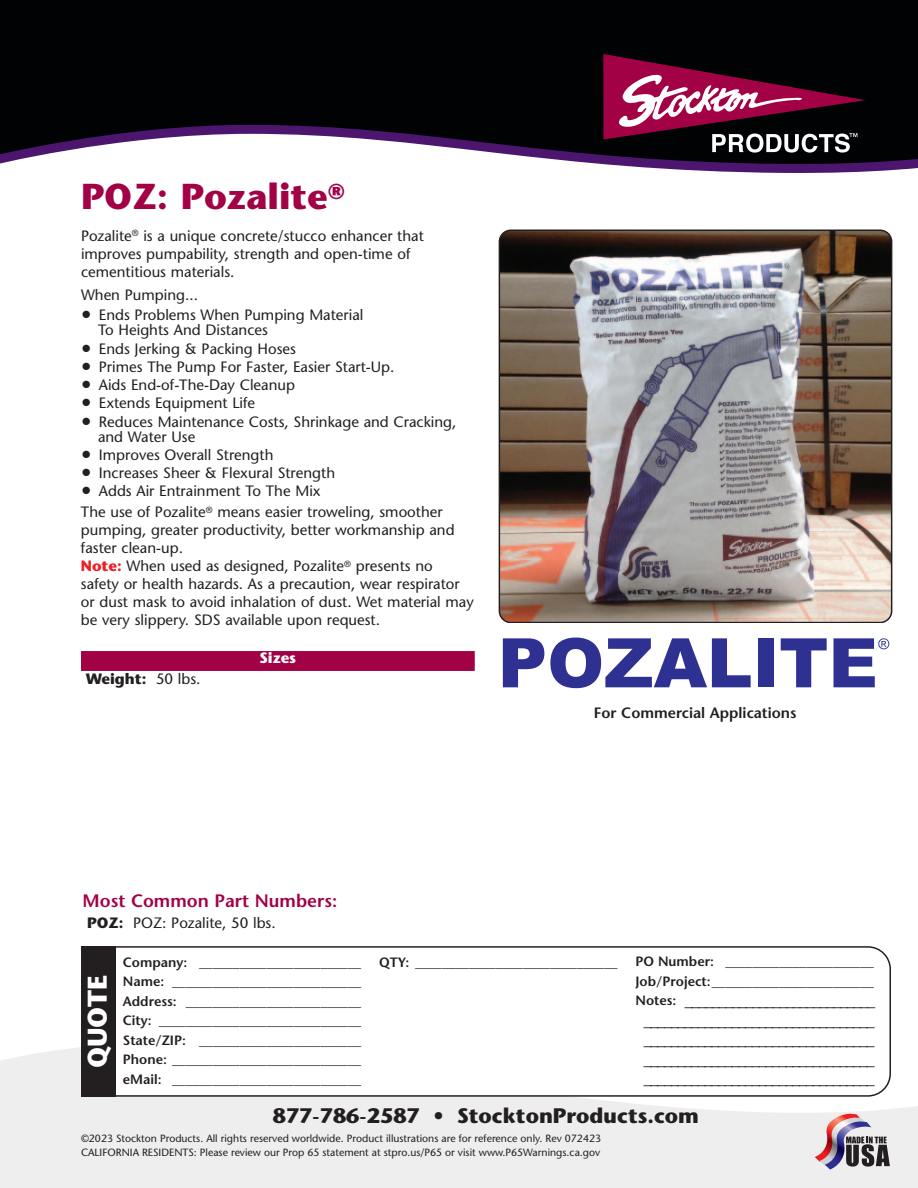
<style>
.page{position:relative;width:918px;height:1188px;background:#fff}
.page>*{position:absolute;margin:0;border:0;box-sizing:border-box;transform-origin:0 0}
.t1{font:700 36px "Stone Sans";color:#a30146}
.t2{font:700 27px "Stone Sans";color:#fff}
.t3{font:700 21px "Stone Sans";color:#231f20}
.t4{font:600 18px "Stone Sans";color:#a30146}
.t5{font:15px/18px "Stone Sans";color:#231f20}
.t6{font:600 15px "Stone Sans";color:#231f20}
.t7{font:700 15px "Stone Sans";color:#231f20}
.t8{font:700 15px "Stone Sans";color:#fff}
.t9{font:600 13.5px/19.5px "Stone Sans";color:#231f20;text-align:justify}
.t10{font:13.5px/19.5px "Courier";color:#231f20;text-align:center}
.t11{font:10.5px/13.5px "Stone Sans";color:#231f20}
.s1{font-family:"Lucida Grande";font-size:18px}
.s2{font-weight:700;color:#ee1d23}
.s3{font-weight:400}
.s4{font-weight:700}
.s5{font-family:"Stone Sans";font-weight:600}
</style>
<div class="page">
<div style="left:0;top:1047px;width:918px;height:141px;background:#eeeeef"></div>
<div style="left:0;top:0;width:918px;height:120px;background:#010203"></div>
<svg style="left:0;top:120px;width:918px;height:53px"></svg>
<img style="left:499px;top:230px;width:393px;height:393px">
<div style="left:81px;top:651px;width:394px;height:14px;background:#a30146"></div>
<div style="left:81px;top:663px;width:394px;height:8px;background:#a30146"></div>
<svg style="left:815px;top:1114px;width:75px;height:56px;background:#ac9ca5"></svg>
<svg style="left:115px;top:946px;width:776px;height:151px"></svg>
<div style="left:81px;top:946px;width:34px;height:151px;background:#231f20"></div>
<svg style="left:603px;top:54px;width:263px;height:99px;background:#5b253d"></svg>
<svg style="left:503px;top:638px;width:41px;height:49px"></svg>
<svg style="left:550px;top:638px;width:201px;height:50px"></svg>
<div style="left:758px;top:638px;width:15px;height:49px;background:#2e3092"></div>
<svg style="left:781px;top:638px;width:46px;height:49px"></svg>
<svg style="left:833px;top:638px;width:56px;height:49px"></svg>
<h1 class="t1" style="left:81px;top:183px;width:266px">POZ: Pozalite<sup>®</sup></h1>
<p class="t5" style="left:81px;top:228px;width:344px">Pozalite<sup>®</sup> is a unique concrete/stucco enhancer that improves pumpability, strength and open-time of cementitious materials.</p>
<p class="t5" style="left:81px;top:287px;width:118px">When Pumping...</p>
<p class="t5" style="left:98px;top:309px;width:267px;line-height:15px;text-indent:-17px"><span class="s1">●</span> Ends Problems When Pumping Material<br>To Heights And Distances</p>
<p class="t5" style="left:81px;top:341px;width:217px"><span class="s1">●</span> Ends Jerking &amp; Packing Hoses</p>
<p class="t5" style="left:81px;top:359px;width:315px"><span class="s1">●</span> Primes The Pump For Faster, Easier Start-Up.</p>
<p class="t5" style="left:81px;top:377px;width:215px"><span class="s1">●</span> Aids End-of-The-Day Cleanup</p>
<p class="t5" style="left:81px;top:396px;width:176px"><span class="s1">●</span> Extends Equipment Life</p>
<p class="t5" style="left:98px;top:415px;width:360px;line-height:15px;text-indent:-17px"><span class="s1">●</span> Reduces Maintenance Costs, Shrinkage and Cracking, and Water Use</p>
<p class="t5" style="left:81px;top:447px;width:194px"><span class="s1">●</span> Improves Overall Strength</p>
<p class="t5" style="left:81px;top:465px;width:256px"><span class="s1">●</span> Increases Sheer &amp; Flexural Strength</p>
<p class="t5" style="left:81px;top:482px;width:363px;line-height:21.3px"><span class="s1">●</span> Adds Air Entrainment To The Mix<br>The use of Pozalite<sup>®</sup> means easier troweling, smoother</p>
<p class="t5" style="left:81px;top:523px;width:394px">pumping, greater productivity, better workmanship and faster clean-up.<br><span class="s2">Note:</span> When used as designed, Pozalite<sup>®</sup> presents no safety or health hazards. As a precaution, wear respirator or dust mask to avoid inhalation of dust. Wet material may be very slippery. SDS available upon request.</p>
<p class="t7" style="left:86px;top:673px;width:116px">Weight: <span class="s3">50 lbs.</span></p>
<p class="t8" style="left:260px;top:652px;width:38px">Sizes</p>
<p class="t4" style="left:82px;top:894px;width:256px">Most Common Part Numbers:</p>
<p class="t5" style="left:87px;top:915px;width:190px"><span class="s4">POZ:</span> POZ: Pozalite, 50 lbs.</p>
<p class="t6" style="left:594px;top:707px;width:204px">For Commercial Applications</p>
<h2 class="t2" style="left:87px;top:1068px;width:95px;rotate:-90deg">QUOTE</h2>
<p class="t9" style="left:123px;top:954px;width:240px">Company: ________________________ Name: ____________________________ Address: __________________________ City: ______________________________ State/ZIP: ________________________ Phone: ____________________________ eMail: ____________________________</p>
<p class="t9" style="left:379px;top:953px;width:240px">QTY: ______________________________</p>
<p class="t9" style="left:636px;top:953px;width:240px">PO Number: ______________________<br>Job/Project:________________________</p>
<p class="t10" style="left:636px;top:992px;width:241px"><span class="s5">Notes:</span> ____________________________ __________________________________ __________________________________ __________________________________ __________________________________</p>
<h3 class="t3" style="left:273px;top:1107px;width:428px">877-786-2587 • StocktonProducts.com</h3>
<p class="t11" style="left:81px;top:1133px;width:522px">©2023 Stockton Products. All rights reserved worldwide. Product illustrations are for reference only. Rev 072423<br>CALIFORNIA RESIDENTS: Please review our Prop 65 statement at stpro.us/P65 or visit www.P65Warnings.ca.gov</p>
</div>
